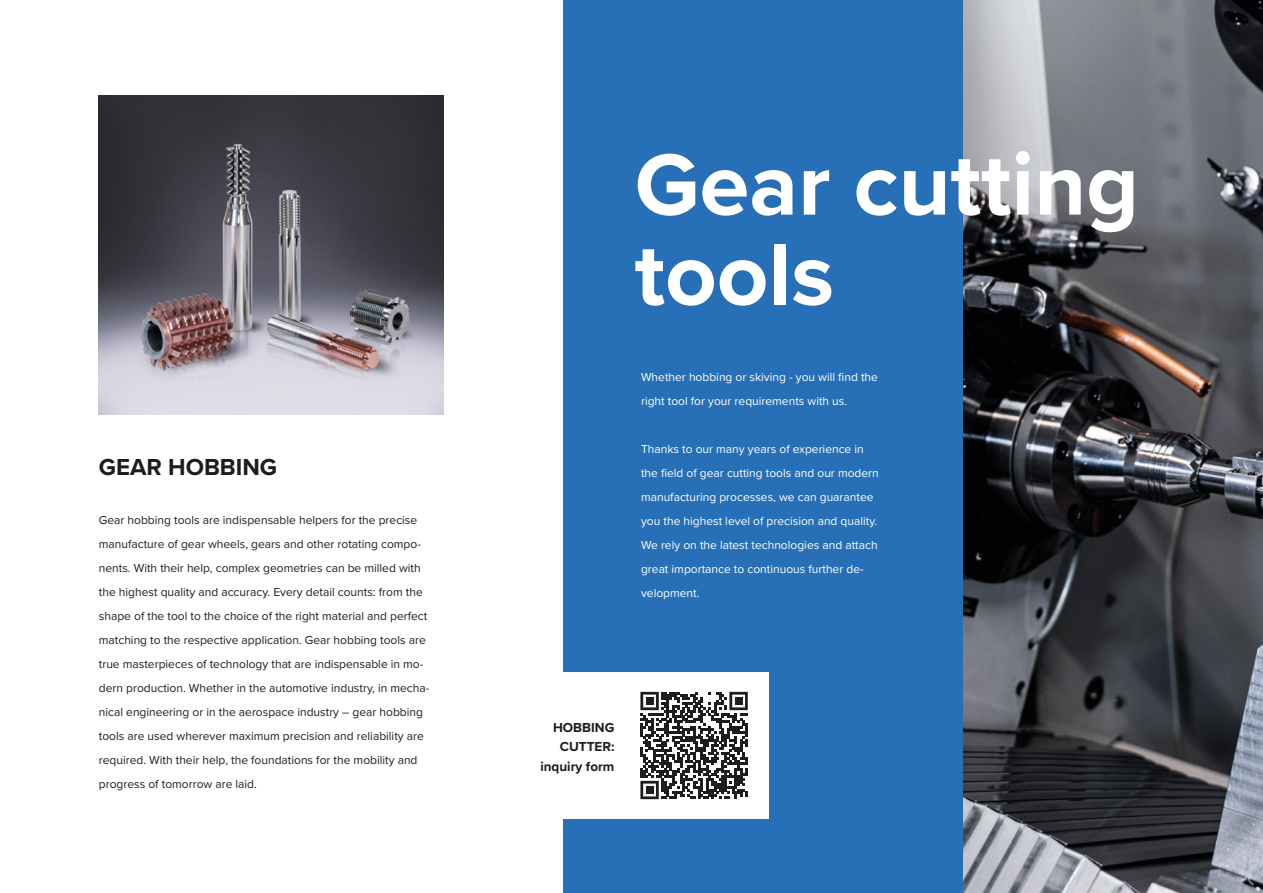
<style>
.page{position:relative;width:1263px;height:893px;background:#fff}
.page>*{position:absolute;margin:0;border:0;box-sizing:border-box;transform-origin:0 0}
.t1{font:700 90px/90px "Proxima Nova";color:#fff}
.t2{font:700 24px "Proxima Nova";color:#1d1d1b}
.t3{font:700 13.5px/19.5px "Proxima Nova";color:#1d1d1b;text-align:right}
.t4{font:12px/24px "Proxima Nova";color:#1d1d1b}
.t5{font:12px/24px "Proxima Nova";color:#fff}
</style>
<div class="page">
<img style="left:99px;top:96px;width:344px;height:319px">
<div style="left:563px;top:0;width:457px;height:893px;background:#2770b7"></div>
<img style="left:963px;top:0;width:300px;height:893px">
<div style="left:484px;top:672px;width:285px;height:147px;background:#fff"></div>
<svg style="left:640px;top:692px;width:108px;height:107px"></svg>
<div style="left:646px;top:697px;width:7px;height:8px;background:#1d1d1b"></div>
<div style="left:735px;top:697px;width:7px;height:8px;background:#1d1d1b"></div>
<div style="left:646px;top:786px;width:7px;height:8px;background:#1d1d1b"></div>
<h2 class="t2" style="left:99px;top:449px;width:180px">GEAR HOBBING</h2>
<p class="t4" style="left:99px;top:507px;width:332px">Gear hobbing tools are indispensable helpers for the precise manufacture of gear wheels, gears and other rotating compo&shy;nents. With their help, complex geometries can be milled with the highest quality and accuracy. Every detail counts: from the shape of the tool to the choice of the right material and perfect matching to the respective application. Gear hobbing tools are true masterpieces of technology that are indispensable in mo&shy;dern production. Whether in the automotive industry, in mecha&shy;nical engineering or in the aerospace industry – gear hobbing tools are used wherever maximum precision and reliability are required. With their help, the foundations for the mobility and progress of tomorrow are laid.</p>
<h1 class="t1" style="left:635px;top:138px;width:506px">Gear cutting tools</h1>
<p class="t5" style="left:641px;top:364px;width:238px">Whether hobbing or skiving - you will find the right tool for your requirements with us.</p>
<p class="t5" style="left:641px;top:436px;width:239px">Thanks to our many years of experience in the field of gear cutting tools and our modern manufacturing processes, we can guarantee you the highest level of precision and quality.<br>We rely on the latest technologies and attach great importance to continuous further de&shy;velopment.</p>
<p class="t3" style="left:540px;top:717px;width:76px">HOBBING<br>CUTTER: inquiry form</p>
</div>
